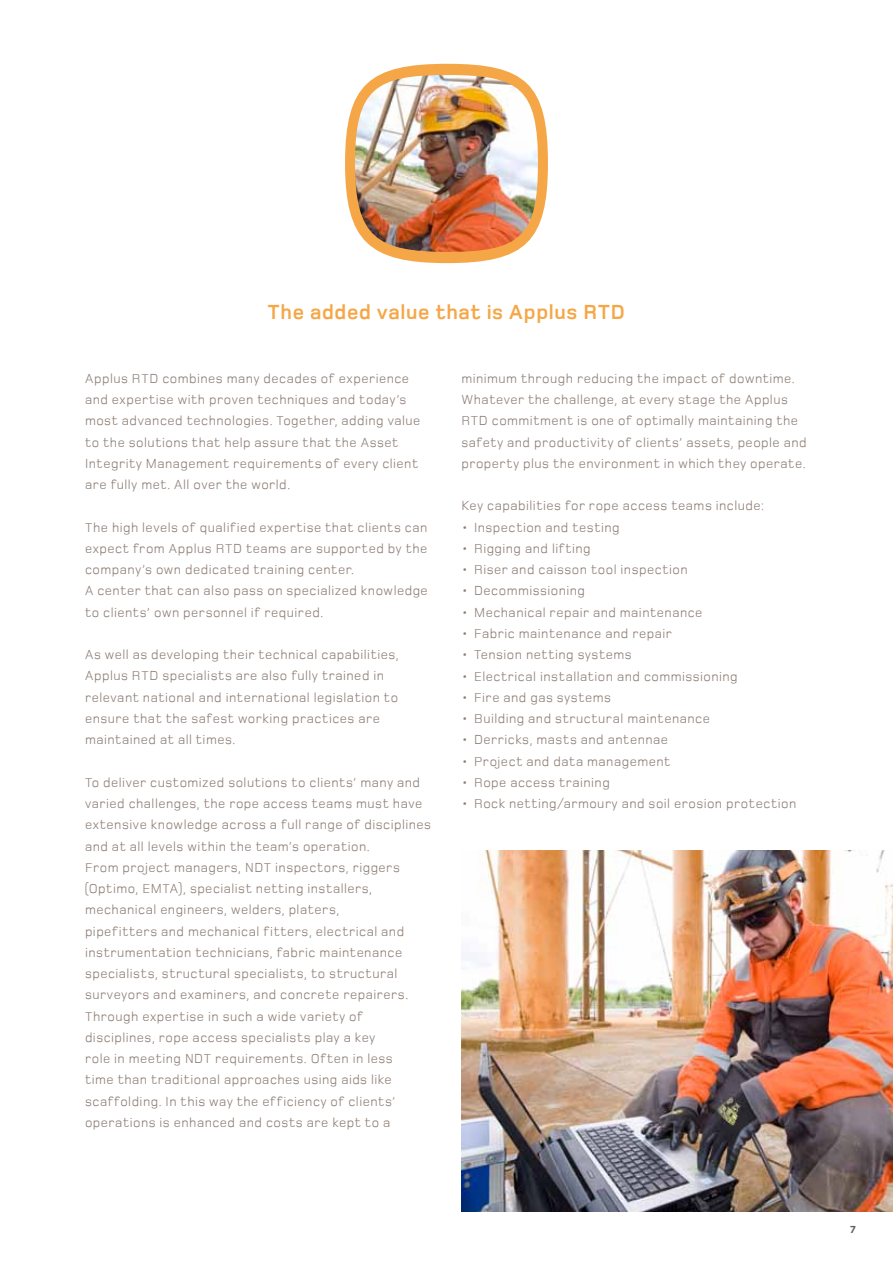
<style>
.page{position:relative;width:893px;height:1263px;background:#fff}
.page>*{position:absolute;margin:0;border:0;box-sizing:border-box;transform-origin:0 0}
.t1{font:700 21px "Foundry Monoline";letter-spacing:.03em;color:#f5a748}
.t2{font:13.5px/21.3px "Foundry Monoline";letter-spacing:.035em;color:#8d7d74}
.t3{font:800 10.5px "Foundry Monoline";color:#675d5d}
</style>
<div class="page">
<div style="left:345px;top:64px;width:203px;height:199px;background:#f5a748;border-radius:50%"></div>
<img style="left:355px;top:75px;width:183px;height:177px">
<img style="left:461px;top:850px;width:432px;height:362px">
<h1 class="t1" style="left:268px;top:301px;width:359px">The added value that is Applus RTD</h1>
<p class="t2" style="left:85px;top:368px;width:337px">Applus RTD combines many decades of experience and expertise with proven techniques and today’s most advanced technologies. Together, adding value to the solutions that help assure that the Asset Integrity Management requirements of every client are fully met. All over the world.</p>
<p class="t2" style="left:85px;top:516px;width:344px">The high levels of qualified expertise that clients can expect from Applus RTD teams are supported by the company’s own dedicated training center.<br>A center that can also pass on specialized knowledge to clients’ own personnel if required.</p>
<p class="t2" style="left:85px;top:644px;width:315px">As well as developing their technical capabilities, Applus RTD specialists are also fully trained in relevant national and international legislation to ensure that the safest working practices are maintained at all times.</p>
<p class="t2" style="left:85px;top:771px;width:347px">To deliver customized solutions to clients’ many and varied challenges, the rope access teams must have extensive knowledge across a full range of disciplines and at all levels within the team’s operation.<br>From project managers, NDT inspectors, riggers (Optimo, EMTA), specialist netting installers, mechanical engineers, welders, platers,<br>pipefitters and mechanical fitters, electrical and instrumentation technicians, fabric maintenance specialists, structural specialists, to structural surveyors and examiners, and concrete repairers.<br>Through expertise in such a wide variety of disciplines, rope access specialists play a key<br>role in meeting NDT requirements. Often in less<br>time than traditional approaches using aids like scaffolding. In this way the efficiency of clients’ operations is enhanced and costs are kept to a</p>
<p class="t2" style="left:461px;top:368px;width:347px">minimum through reducing the impact of downtime.<br>Whatever the challenge, at every stage the Applus RTD commitment is one of optimally maintaining the safety and productivity of clients’ assets, people and property plus the environment in which they operate.</p>
<p class="t2" style="left:461px;top:495px;width:304px">Key capabilities for rope access teams include:</p>
<p class="t2" style="left:461px;top:516px;width:160px">• Inspection and testing</p>
<p class="t2" style="left:461px;top:538px;width:131px">• Rigging and lifting</p>
<p class="t2" style="left:461px;top:559px;width:228px">• Riser and caisson tool inspection</p>
<p class="t2" style="left:461px;top:580px;width:125px">• Decommissioning</p>
<p class="t2" style="left:461px;top:601px;width:243px">• Mechanical repair and maintenance</p>
<p class="t2" style="left:461px;top:623px;width:212px">• Fabric maintenance and repair</p>
<p class="t2" style="left:461px;top:644px;width:172px">• Tension netting systems</p>
<p class="t2" style="left:461px;top:665px;width:278px">• Electrical installation and commissioning</p>
<p class="t2" style="left:461px;top:687px;width:151px">• Fire and gas systems</p>
<p class="t2" style="left:461px;top:708px;width:250px">• Building and structural maintenance</p>
<p class="t2" style="left:461px;top:729px;width:208px">• Derricks, masts and antennae</p>
<p class="t2" style="left:461px;top:750px;width:210px">• Project and data management</p>
<p class="t2" style="left:461px;top:772px;width:150px">• Rope access training</p>
<p class="t2" style="left:461px;top:793px;width:336px">• Rock netting/armoury and soil erosion protection</p>
<p class="t3" style="left:850px;top:1224px;width:7px">7</p>
</div>
